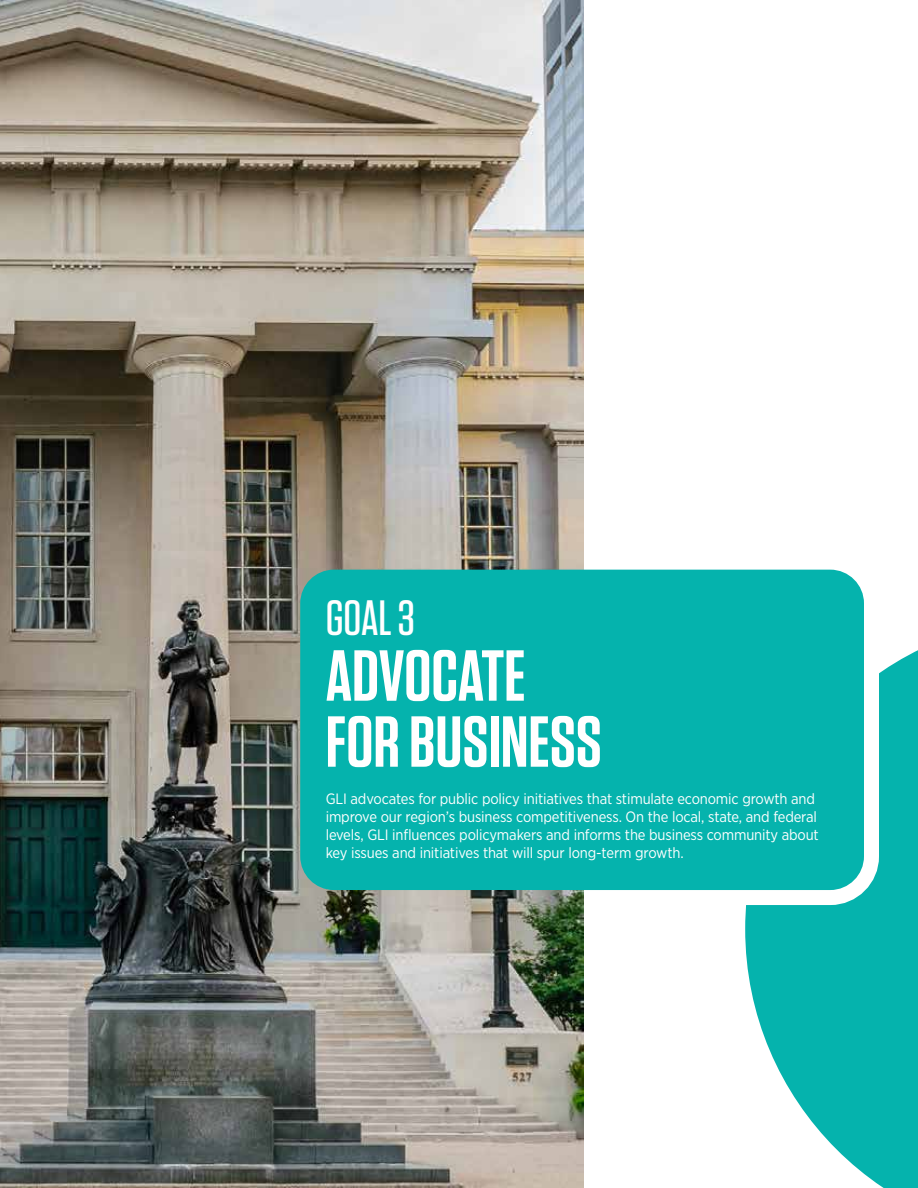
<style>
.page{position:relative;width:918px;height:1188px;background:#fff}
.page>*{position:absolute;margin:0;border:0;box-sizing:border-box;transform-origin:0 0}
.t1{font:600 72px/66px "Tungsten";color:#fff}
.t2{font:500 49.5px "Tungsten";color:#fff}
.t3{font:15px/18px "Gotham Narrow";letter-spacing:-.01em;color:#fff}
</style>
<div class="page">
<svg style="left:745px;top:650px;width:173px;height:538px;fill:#05b3ad"></svg>
<div style="left:285px;top:555px;width:594px;height:350px;border:30px solid #fff;border-radius:34px"></div>
<img style="left:0;top:0;width:583px;height:1188px">
<div style="left:300px;top:570px;width:564px;height:320px;background:#05b3ad;border-radius:34px"></div>
<h2 class="t2" style="left:326px;top:592px;width:91px">GOAL 3</h2>
<h1 class="t1" style="left:326px;top:644px;width:278px">ADVOCATE<br>FOR BUSINESS</h1>
<p class="t3" style="left:326px;top:789px;width:495px">GLI advocates for public policy initiatives that stimulate economic growth and improve our region’s business competitiveness. On the local, state, and federal levels, GLI influences policymakers and informs the business community about key issues and initiatives that will spur long-term growth.</p>
</div>
